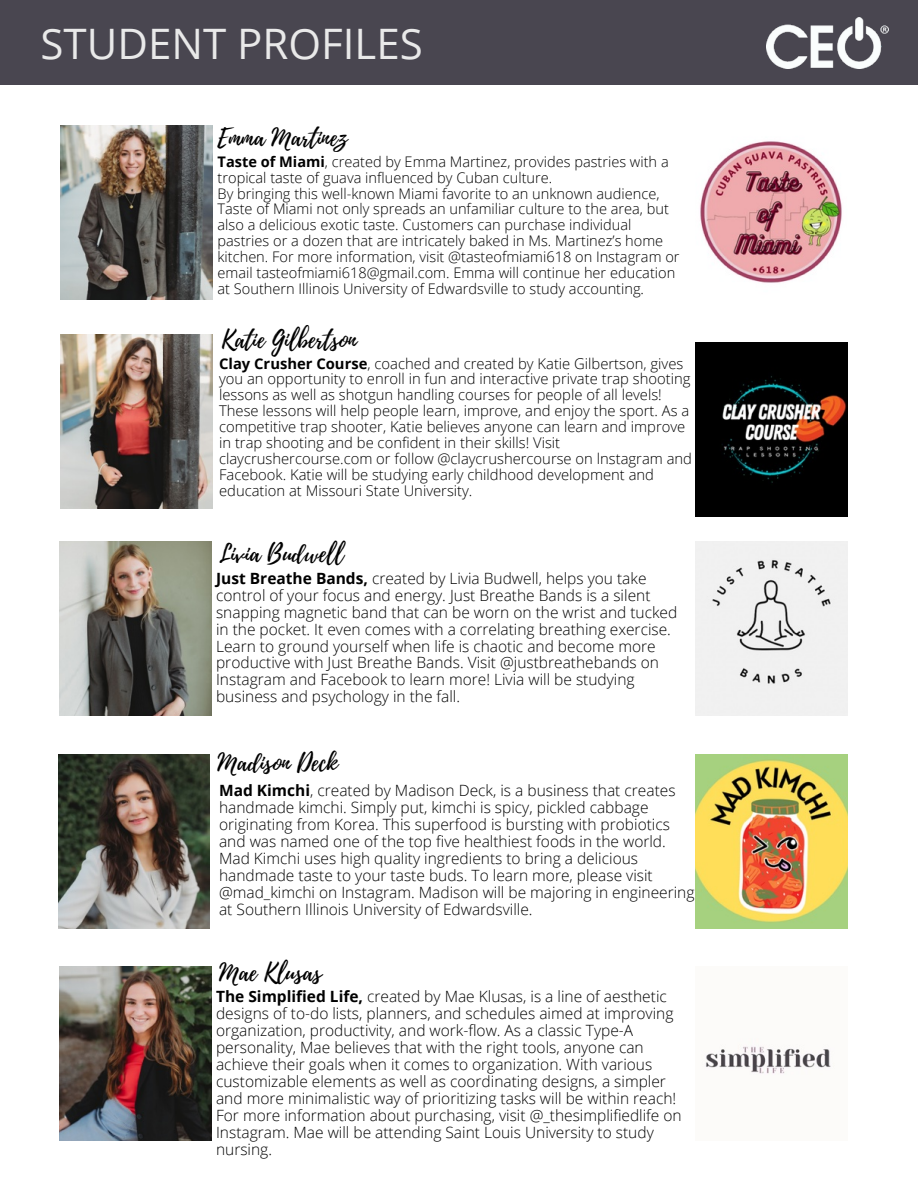
<style>
.page{position:relative;width:918px;height:1188px;background:#fff}
.page>*{position:absolute;margin:0;border:0;box-sizing:border-box;transform-origin:0 0}
.t1{font:42px "Open Sans";color:#e9e9e9}
.t2{font:24px "Playlist Script";color:#000}
.t3{font:300 15.45px/17px "Open Sans";color:#000}
.t4{font:300 14.85px/15.9px "Open Sans";color:#000}
.t5{font:300 14.55px/15.9px "Open Sans";color:#000}
.s1{font-weight:700}
</style>
<div class="page">
<img style="left:60px;top:125px;width:152px;height:175px">
<img style="left:60px;top:335px;width:152px;height:174px">
<img style="left:60px;top:541px;width:151px;height:175px">
<img style="left:58px;top:754px;width:152px;height:175px">
<img style="left:60px;top:967px;width:151px;height:174px">
<img style="left:700px;top:141px;width:142px;height:142px">
<img style="left:695px;top:342px;width:152px;height:174px">
<img style="left:695px;top:541px;width:152px;height:175px">
<img style="left:695px;top:754px;width:152px;height:175px">
<img style="left:705px;top:1046px;width:126px;height:28px">
<div style="left:0;top:0;width:918px;height:84px;background:#494650"></div>
<img style="left:767px;top:17px;width:121px;height:51px">
<h1 class="t1" style="left:41px;top:14px;width:384px">STUDENT PROFILES</h1>
<h2 class="t2" style="left:218px;top:121px;width:131px">Emma Martinez</h2>
<p class="t5" style="left:218px;top:153px;width:463px"><span class="s1">Taste of Miami</span>, created by Emma Martinez, provides pastries with a tropical taste of guava influenced by Cuban culture.<br>By bringing this well-known Miami favorite to an unknown audience, Taste of Miami not only spreads an unfamiliar culture to the area, but also a delicious exotic taste. Customers can purchase individual pastries or a dozen that are intricately baked in Ms. Martinez’s home kitchen. For more information, visit @tasteofmiami618 on Instagram or email tasteofmiami618@gmail.com. Emma will continue her education at Southern Illinois University of Edwardsville to study accounting.</p>
<h2 class="t2" style="left:221px;top:323px;width:137px">Katie Gilbertson</h2>
<p class="t4" style="left:219px;top:355px;width:475px"><span class="s1">Clay Crusher Course</span>, coached and created by Katie Gilbertson, gives you an opportunity to enroll in fun and interactive private trap shooting lessons as well as shotgun handling courses for people of all levels!<br>These lessons will help people learn, improve, and enjoy the sport. As a competitive trap shooter, Katie believes anyone can learn and improve in trap shooting and be confident in their skills! Visit claycrushercourse.com or follow @claycrushercourse on lnstagram and Facebook. Katie will be studying early childhood development and education at Missouri State University.</p>
<h2 class="t2" style="left:219px;top:537px;width:126px">Livia Budwell</h2>
<p class="t3" style="left:216px;top:569px;width:463px"><span class="s1">Just Breathe Bands,</span> created by Livia Budwell, helps you take control of your focus and energy. Just Breathe Bands is a silent snapping magnetic band that can be worn on the wrist and tucked in the pocket. It even comes with a correlating breathing exercise.<br>Learn to ground yourself when life is chaotic and become more productive with Just Breathe Bands. Visit @justbreathebands on Instagram and Facebook to learn more! Livia will be studying business and psychology in the fall.</p>
<h2 class="t2" style="left:218px;top:746px;width:122px">Madison Deck</h2>
<p class="t3" style="left:219px;top:781px;width:477px"><span class="s1">Mad Kimchi</span>, created by Madison Deck, is a business that creates handmade kimchi. Simply put, kimchi is spicy, pickled cabbage originating from Korea. This superfood is bursting with probiotics and was named one of the top five healthiest foods in the world.<br>Mad Kimchi uses high quality ingredients to bring a delicious handmade taste to your taste buds. To learn more, please visit @mad_kimchi on Instagram. Madison will be majoring in engineering at Southern Illinois University of Edwardsville.</p>
<h2 class="t2" style="left:219px;top:955px;width:104px">Mae Klusas</h2>
<p class="t3" style="left:216px;top:988px;width:467px"><span class="s1">The Simplified Life,</span> created by Mae Klusas, is a line of aesthetic designs of to-do lists, planners, and schedules aimed at improving organization, productivity, and work-flow. As a classic Type-A personality, Mae believes that with the right tools, anyone can achieve their goals when it comes to organization. With various customizable elements as well as coordinating designs, a simpler and more minimalistic way of prioritizing tasks will be within reach!<br>For more information about purchasing, visit @_thesimplifiedlife on Instagram. Mae will be attending Saint Louis University to study nursing.</p>
</div>
